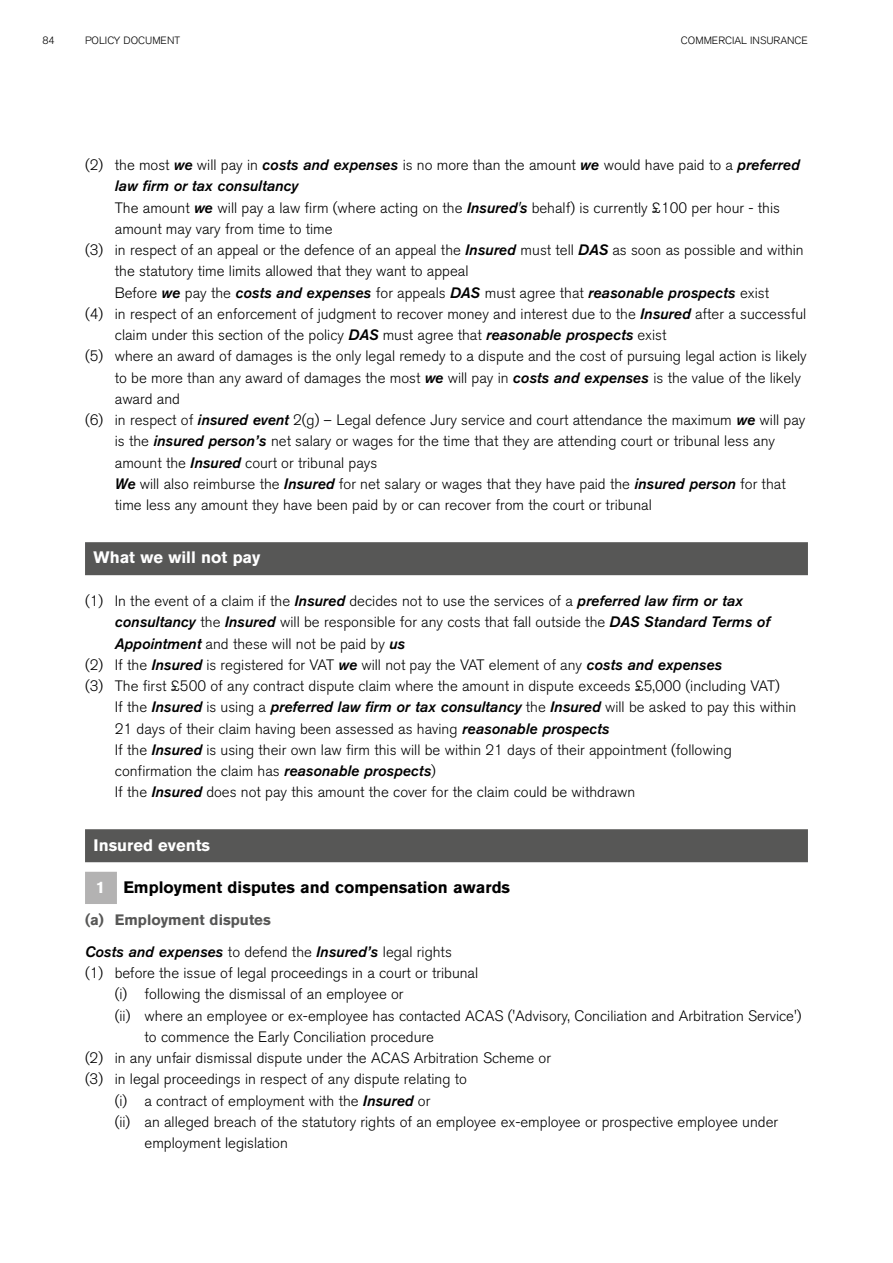
<style>
.page{position:relative;width:893px;height:1263px;background:#fff}
.page>*{position:absolute;margin:0;border:0;box-sizing:border-box;transform-origin:0 0}
.t1{font:700 16.5px "Akzidenz Grotesk BQ";color:#000}
.t2{font:700 16.5px "Akzidenz Grotesk BQ";color:#fff}
.t3{font:300 15px/21.3px "Akzidenz Grotesk BQ";color:#000}
.t4{font:italic 15px "Akzidenz Grotesk BQ Med";color:#000}
.t5{font:700 15px "Akzidenz Grotesk BQ";color:#575756}
.t6{font:300 10.5px "Akzidenz Grotesk BQ";color:#000}
.s1{font-family:"Akzidenz Grotesk BQ Med";font-weight:400;font-style:italic}
.s2{font-family:"Akzidenz Grotesk BQ";font-weight:300;font-style:normal}
.s3{color:#fff}
</style>
<div class="page">
<div style="left:85px;top:542px;width:723px;height:33px;background:#575756"></div>
<div style="left:85px;top:829px;width:723px;height:33px;background:#575756"></div>
<div style="left:85px;top:872px;width:32px;height:32px;background:#b3b2b2"></div>
<p class="t6" style="left:43px;top:34px;width:14px">84</p>
<p class="t6" style="left:85px;top:34px;width:97px">POLICY DOCUMENT</p>
<p class="t6" style="left:681px;top:34px;width:129px">COMMERCIAL INSURANCE</p>
<p class="t3" style="left:85px;top:155px;width:716px">(2) the most <span class="s1">we</span> will pay in <span class="s1">costs and expenses</span> is no more than the amount <span class="s1">we</span> would have paid to a <span class="s1">preferred</span></p>
<p class="t4" style="left:115px;top:177px;width:185px">law firm or tax consultancy</p>
<p class="t3" style="left:115px;top:197px;width:667px">The amount <span class="s1">we</span> will pay a law firm (where acting on the <span class="s1">Insured's</span> behalf) is currently £100 per hour - this</p>
<p class="t3" style="left:115px;top:218px;width:219px">amount may vary from time to time</p>
<p class="t3" style="left:85px;top:240px;width:720px">(3) in respect of an appeal or the defence of an appeal the <span class="s1">Insured</span> must tell <span class="s1">DAS</span> as soon as possible and within</p>
<p class="t3" style="left:115px;top:261px;width:355px">the statutory time limits allowed that they want to appeal</p>
<p class="t3" style="left:115px;top:282px;width:656px">Before <span class="s1">we</span> pay the <span class="s1">costs and expenses</span> for appeals <span class="s1">DAS</span> must agree that <span class="s1">reasonable prospects</span> exist</p>
<p class="t3" style="left:85px;top:303px;width:723px">(4) in respect of an enforcement of judgment to recover money and interest due to the <span class="s1">Insured</span> after a successful</p>
<p class="t3" style="left:115px;top:325px;width:553px">claim under this section of the policy <span class="s1">DAS</span> must agree that <span class="s1">reasonable prospects</span> exist</p>
<p class="t3" style="left:85px;top:346px;width:723px">(5) where an award of damages is the only legal remedy to a dispute and the cost of pursuing legal action is likely</p>
<p class="t3" style="left:115px;top:367px;width:688px">to be more than any award of damages the most <span class="s1">we</span> will pay in <span class="s1">costs and expenses</span> is the value of the likely</p>
<p class="t3" style="left:115px;top:388px;width:67px">award and</p>
<p class="t3" style="left:85px;top:410px;width:722px">(6) in respect of <span class="s1">insured event</span> 2(g) – Legal defence Jury service and court attendance the maximum <span class="s1">we</span> will pay</p>
<p class="t3" style="left:115px;top:431px;width:662px">is the <span class="s1">insured person’s</span> net salary or wages for the time that they are attending court or tribunal less any</p>
<p class="t3" style="left:115px;top:452px;width:264px">amount the <span class="s1">Insured</span> court or tribunal pays</p>
<p class="t3" style="left:115px;top:473px;width:672px"><span class="s1">We</span> will also reimburse the <span class="s1">Insured</span> for net salary or wages that they have paid the <span class="s1">insured person</span> for that</p>
<p class="t3" style="left:115px;top:495px;width:538px">time less any amount they have been paid by or can recover from the court or tribunal</p>
<p class="t2" style="left:94px;top:548px;width:168px">What we will not pay</p>
<p class="t3" style="left:85px;top:590px;width:659px">(1) In the event of a claim if the <span class="s1">Insured</span> decides not to use the services of a <span class="s1">preferred law firm or tax</span></p>
<p class="t3" style="left:115px;top:612px;width:657px"><span class="s1">consultancy</span> the <span class="s1">Insured</span> will be responsible for any costs that fall outside the <span class="s1">DAS Standard Terms of</span></p>
<p class="t3" style="left:115px;top:633px;width:292px"><span class="s1">Appointment</span> and these will not be paid by <span class="s1">us</span></p>
<p class="t3" style="left:85px;top:654px;width:638px">(2) If the <span class="s1">Insured</span> is registered for VAT <span class="s1">we</span> will not pay the VAT element of any <span class="s1">costs and expenses</span></p>
<p class="t3" style="left:85px;top:675px;width:696px">(3) The first £500 of any contract dispute claim where the amount in dispute exceeds £5,000 (including VAT)</p>
<p class="t4" style="left:115px;top:698px;width:683px"><span class="s2">If the</span> Insured <span class="s2">is using a</span> preferred law firm or tax consultancy <span class="s2">the</span> Insured <span class="s2">will be asked to pay this within</span></p>
<p class="t3" style="left:115px;top:718px;width:618px">21 days of their claim having been assessed as having <span class="s1">reasonable prospects<br></span>If the <span class="s1">Insured</span> is using their own law firm this will be within 21 days of their appointment (following confirmation the claim has <span class="s1">reasonable prospects</span>)<br>If the <span class="s1">Insured</span> does not pay this amount the cover for the claim could be withdrawn</p>
<p class="t2" style="left:94px;top:835px;width:118px">Insured events</p>
<p class="t1" style="left:96px;top:878px;width:416px"><span class="s3">1</span> Employment disputes and compensation awards</p>
<p class="t5" style="left:85px;top:911px;width:187px">(a) Employment disputes</p>
<p class="t4" style="left:85px;top:943px;width:368px">Costs and expenses <span class="s2">to defend the</span> Insured’s <span class="s2">legal rights</span></p>
<p class="t3" style="left:85px;top:962px;width:395px">(1) before the issue of legal proceedings in a court or tribunal</p>
<p class="t3" style="left:115px;top:984px;width:290px">(i) following the dismissal of an employee or</p>
<p class="t3" style="left:115px;top:1005px;width:688px">(ii) where an employee or ex-employee has contacted ACAS ('Advisory, Conciliation and Arbitration Service')</p>
<p class="t3" style="left:145px;top:1026px;width:291px">to commence the Early Conciliation procedure</p>
<p class="t3" style="left:85px;top:1047px;width:468px">(2) in any unfair dismissal dispute under the ACAS Arbitration Scheme or</p>
<p class="t3" style="left:85px;top:1069px;width:383px">(3) in legal proceedings in respect of any dispute relating to</p>
<p class="t3" style="left:115px;top:1090px;width:317px">(i) a contract of employment with the <span class="s1">Insured</span> or</p>
<p class="t3" style="left:115px;top:1111px;width:665px">(ii) an alleged breach of the statutory rights of an employee ex-employee or prospective employee under</p>
<p class="t3" style="left:145px;top:1132px;width:145px">employment legislation</p>
</div>
